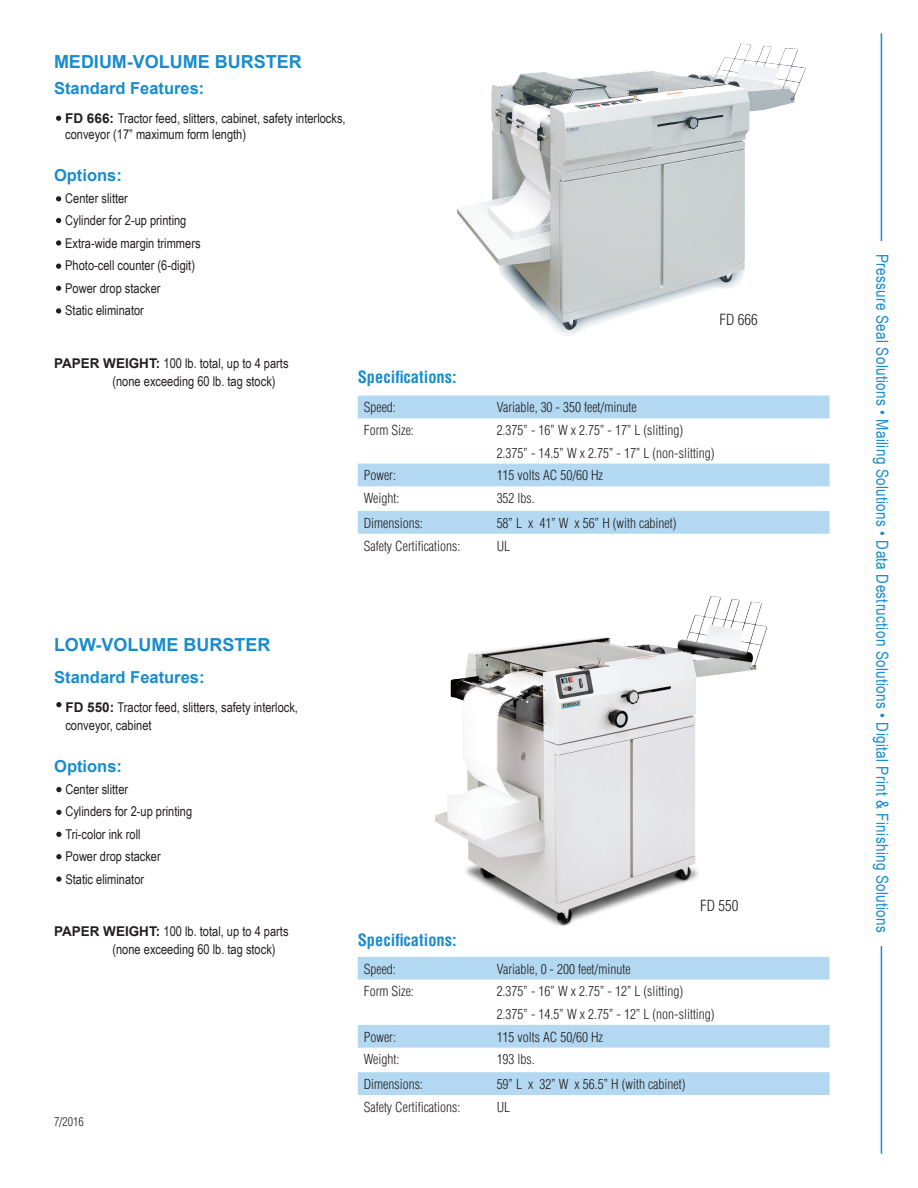
<style>
.page{position:relative;width:918px;height:1188px;background:#fff}
.page>*{position:absolute;margin:0;border:0;box-sizing:border-box;transform-origin:0 0}
.t1{font:700 18px "Arial";color:#198ccd}
.t2{font:16.5px "Arial Narrow";letter-spacing:.02em;color:#198ccd}
.t3{font:700 16.5px "Arial";color:#198ccd}
.t4{font:700 condensed 16.5px "Helvetica";color:#198ccd}
.t5{font:300 condensed 15px "Helvetica";color:#231f20}
.t6{font:13.5px/22.5px "Arial Narrow";color:#231f20}
.t7{font:300 condensed 13.5px/22.5px "Helvetica";color:#231f20}
.t8{font:300 condensed 12px "Helvetica";color:#231f20}
.s1{font-family:"Arial";font-weight:700}
</style>
<div class="page">
<img style="left:457px;top:44px;width:349px;height:292px">
<svg style="left:56px;top:116px;width:5px;height:5px"></svg>
<svg style="left:56px;top:286px;width:5px;height:5px"></svg>
<svg style="left:56px;top:196px;width:5px;height:5px"></svg>
<svg style="left:56px;top:218px;width:5px;height:5px"></svg>
<svg style="left:56px;top:240px;width:5px;height:6px"></svg>
<svg style="left:56px;top:264px;width:5px;height:5px"></svg>
<svg style="left:56px;top:308px;width:5px;height:6px"></svg>
<img style="left:435px;top:596px;width:332px;height:330px">
<svg style="left:56px;top:702px;width:6px;height:5px"></svg>
<svg style="left:56px;top:876px;width:6px;height:6px"></svg>
<svg style="left:56px;top:787px;width:6px;height:5px"></svg>
<svg style="left:56px;top:810px;width:6px;height:5px"></svg>
<svg style="left:56px;top:832px;width:6px;height:5px"></svg>
<svg style="left:56px;top:854px;width:6px;height:5px"></svg>
<svg style="left:358px;top:396px;width:472px;height:138px"></svg>
<svg style="left:358px;top:957px;width:472px;height:138px"></svg>
<hr style="left:881px;top:33px;width:1px;height:1121px;background:#198ccd">
<div style="left:864px;top:241px;width:35px;height:705px;background:#fdfefd"></div>
<h1 class="t1" style="left:54px;top:50px;width:249px">MEDIUM-VOLUME BURSTER</h1>
<p class="t3" style="left:54px;top:77px;width:152px">Standard Features:</p>
<p class="t6" style="left:65px;top:109px;width:282px;line-height:16.5px"><span class="s1">FD 666:</span> Tractor feed, slitters, cabinet, safety interlocks, conveyor (17” maximum form length)</p>
<p class="t3" style="left:54px;top:165px;width:69px">Options:</p>
<p class="t6" style="left:65px;top:186px;width:137px">Center slitter<br>Cylinder for 2-up printing<br>Extra-wide margin trimmers<br>Photo-cell counter (6-digit)<br>Power drop stacker<br>Static eliminator</p>
<p class="t6" style="left:112px;top:354px;width:178px;line-height:18px;text-indent:-58px"><span class="s1">PAPER WEIGHT:</span> 100 lb. total, up to 4 parts (none exceeding 60 lb. tag stock)</p>
<p class="t4" style="left:358px;top:366px;width:101px">Specifications:</p>
<p class="t5" style="left:719px;top:311px;width:40px">FD 666</p>
<p class="t7" style="left:364px;top:396px;width:34px">Speed:</p>
<p class="t7" style="left:497px;top:396px;width:141px">Variable, 30 - 350 feet/minute</p>
<p class="t7" style="left:364px;top:419px;width:52px">Form Size:</p>
<p class="t7" style="left:497px;top:419px;width:220px">2.375” - 16” W x 2.75” - 17” L (slitting)<br>2.375” - 14.5” W x 2.75” - 17” L (non-slitting)</p>
<p class="t7" style="left:364px;top:464px;width:34px">Power:</p>
<p class="t7" style="left:497px;top:464px;width:108px">115 volts AC 50/60 Hz</p>
<p class="t7" style="left:364px;top:487px;width:37px">Weight:</p>
<p class="t7" style="left:497px;top:487px;width:40px">352 lbs.</p>
<p class="t7" style="left:364px;top:512px;width:61px">Dimensions:</p>
<p class="t7" style="left:497px;top:512px;width:181px">58” L x 41” W x 56” H (with cabinet)</p>
<p class="t7" style="left:364px;top:534px;width:98px">Safety Certifications:</p>
<p class="t7" style="left:497px;top:534px;width:15px">UL</p>
<h1 class="t1" style="left:54px;top:633px;width:218px">LOW-VOLUME BURSTER</h1>
<p class="t3" style="left:54px;top:666px;width:152px">Standard Features:</p>
<p class="t6" style="left:65px;top:697px;width:234px;line-height:18px"><span class="s1">FD 550:</span> Tractor feed, slitters, safety interlock, conveyor, cabinet</p>
<p class="t3" style="left:54px;top:756px;width:69px">Options:</p>
<p class="t6" style="left:65px;top:777px;width:128px">Center slitter<br>Cylinders for 2-up printing<br>Tri-color ink roll<br>Power drop stacker<br>Static eliminator</p>
<p class="t6" style="left:112px;top:922px;width:178px;line-height:18px;text-indent:-58px"><span class="s1">PAPER WEIGHT:</span> 100 lb. total, up to 4 parts (none exceeding 60 lb. tag stock)</p>
<p class="t8" style="left:54px;top:1114px;width:31px">7/2016</p>
<p class="t4" style="left:358px;top:930px;width:101px">Specifications:</p>
<p class="t5" style="left:700px;top:896px;width:40px">FD 550</p>
<p class="t7" style="left:364px;top:957px;width:34px">Speed:</p>
<p class="t7" style="left:497px;top:957px;width:135px">Variable, 0 - 200 feet/minute</p>
<p class="t7" style="left:364px;top:980px;width:52px">Form Size:</p>
<p class="t7" style="left:497px;top:980px;width:220px">2.375” - 16” W x 2.75” - 12” L (slitting)<br>2.375” - 14.5” W x 2.75” - 12” L (non-slitting)</p>
<p class="t7" style="left:364px;top:1025px;width:34px">Power:</p>
<p class="t7" style="left:497px;top:1025px;width:108px">115 volts AC 50/60 Hz</p>
<p class="t7" style="left:364px;top:1048px;width:37px">Weight:</p>
<p class="t7" style="left:497px;top:1048px;width:40px">193 lbs.</p>
<p class="t7" style="left:364px;top:1073px;width:61px">Dimensions:</p>
<p class="t7" style="left:497px;top:1073px;width:190px">59” L x 32” W x 56.5” H (with cabinet)</p>
<p class="t7" style="left:364px;top:1096px;width:98px">Safety Certifications:</p>
<p class="t7" style="left:497px;top:1096px;width:15px">UL</p>
<p class="t2" style="left:895px;top:254px;width:680px;rotate:90deg">Pressure Seal Solutions • Mailing Solutions • Data Destruction Solutions • Digital Print &amp; Finishing Solutions</p>
</div>
